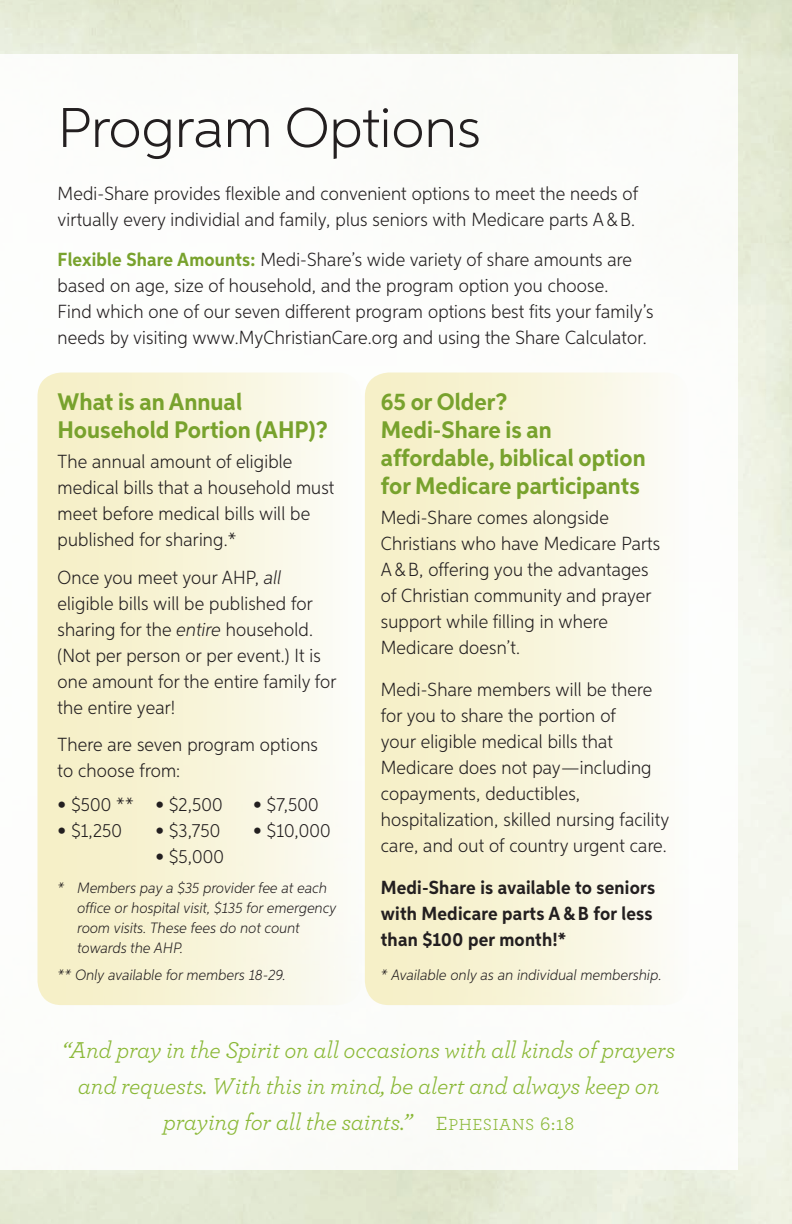
<style>
.page{position:relative;width:792px;height:1224px;background:#fff}
.page>*{position:absolute;margin:0;border:0;box-sizing:border-box;transform-origin:0 0}
.t1{font:300 56px "Aspira";color:#231f20}
.t2{font:italic 24px/36px "Archer";letter-spacing:-.01em;color:#8ab836;text-align:center}
.t3{font:700 24px/28px "Aspira Nar";color:#78a22d}
.t4{font:300 19px/26px "Aspira Nar";letter-spacing:.01em;color:#231f20}
.t5{font:700 19px/26px "Aspira Nar";letter-spacing:.01em;color:#231f20}
.t6{font:italic 300 15px/20px "Aspira Nar";letter-spacing:.01em;color:#231f20}
.s1{font-weight:700;color:#78a22d}
.s2{font-style:italic}
.s3{font-family:"Archer Book SC840";font-style:normal;font-size:20px}
.s4{font-family:"Archer Book SC840";font-style:normal;font-size:16.8px}
.s5{font-style:normal;font-size:20px}
</style>
<div class="page">
<div style="left:38px;top:372px;width:324px;height:633px;background:linear-gradient(to right,#f5eec1,#fbfcf6);border-radius:24px"></div>
<div style="left:365px;top:372px;width:324px;height:633px;background:linear-gradient(to right,#f5eec1,#fcfbf6);border-radius:24px"></div>
<h1 class="t1" style="left:58px;top:94px;width:425px">Program Options</h1>
<p class="t4" style="left:58px;top:180px;width:582px">Medi-Share provides flexible and convenient options to meet the needs of virtually every individial and family, plus seniors with Medicare parts A &amp; B.</p>
<p class="t4" style="left:58px;top:246px;width:597px"><span class="s1">Flexible Share Amounts:</span> Medi-Share’s wide variety of share amounts are based on age, size of household, and the program option you choose.<br>Find which one of our seven different program options best fits your family’s needs by visiting www.MyChristianCare.org and using the Share Calculator.</p>
<p class="t3" style="left:58px;top:388px;width:272px">What is an Annual<br>Household Portion (AHP)?</p>
<p class="t4" style="left:58px;top:448px;width:278px">The annual amount of eligible medical bills that a household must meet before medical bills will be published for sharing.*</p>
<p class="t4" style="left:58px;top:564px;width:280px">Once you meet your AHP, <span class="s2">all </span>eligible bills will be published for sharing for the <span class="s2">entire</span> household. (Not per person or per event.) It is one amount for the entire family for the entire year!</p>
<p class="t4" style="left:58px;top:731px;width:262px">There are seven program options to choose from:</p>
<p class="t4" style="left:58px;top:791px;width:78px">• $500 **</p>
<p class="t4" style="left:58px;top:817px;width:66px">• $1,250</p>
<p class="t4" style="left:155px;top:791px;width:69px">• $2,500</p>
<p class="t4" style="left:155px;top:817px;width:66px">• $3,750</p>
<p class="t4" style="left:155px;top:843px;width:70px">• $5,000</p>
<p class="t4" style="left:253px;top:791px;width:67px">• $7,500</p>
<p class="t4" style="left:253px;top:817px;width:79px">• $10,000</p>
<p class="t6" style="left:78px;top:878px;width:261px;text-indent:-20px">* Members pay a $35 provider fee at each office or hospital visit, $135 for emergency room visits. These fees do not count towards the AHP.</p>
<p class="t6" style="left:58px;top:965px;width:230px">** Only available for members 18-29.</p>
<p class="t3" style="left:381px;top:388px;width:266px">65 or Older?<br>Medi-Share is an affordable, biblical option for Medicare participants</p>
<p class="t4" style="left:381px;top:504px;width:281px">Medi-Share comes alongside<br>Christians who have Medicare Parts<br>A &amp; B, offering you the advantages of Christian community and prayer support while filling in where<br>Medicare doesn’t.</p>
<p class="t4" style="left:381px;top:676px;width:290px">Medi-Share members will be there for you to share the portion of<br>your eligible medical bills that Medicare does not pay—including copayments, deductibles, hospitalization, skilled nursing facility care, and out of country urgent care.</p>
<p class="t5" style="left:381px;top:874px;width:276px">Medi-Share is available to seniors with Medicare parts A &amp; B for less than $100 per month!*</p>
<p class="t6" style="left:381px;top:965px;width:282px">* Available only as an individual membership.</p>
<p class="t2" style="left:62px;top:1030px;width:615px">“And pray in the Spirit on all occasions with all kinds of prayers and requests. With this in mind, be alert and always keep on praying for all the saints.” <span class="s3">E</span> <span class="s4">PHESIANS</span> <span class="s5">6:18</span></p>
</div>
